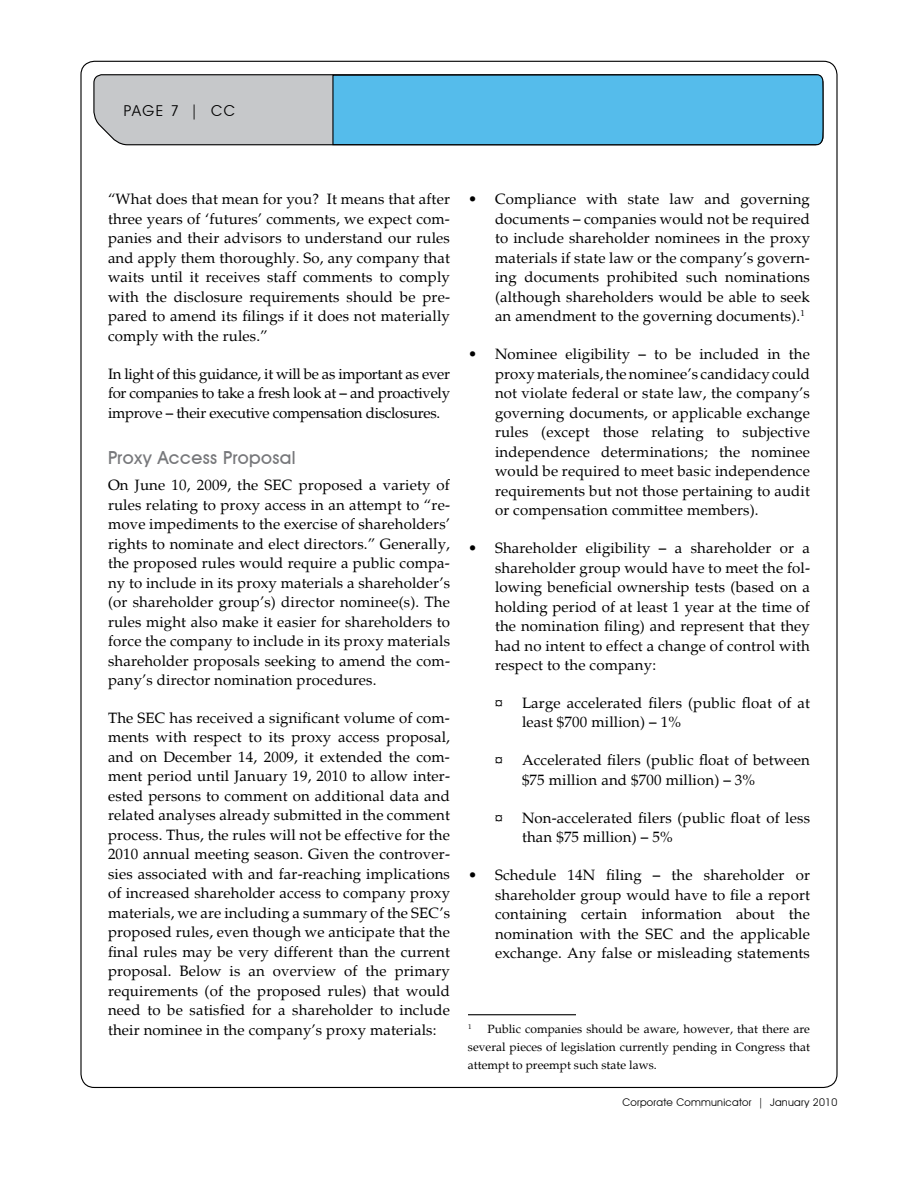
<style>
.page{position:relative;width:918px;height:1188px;background:#fff}
.page>*{position:absolute;margin:0;border:0;box-sizing:border-box;transform-origin:0 0}
.t1{font:500 18px "Avant Garde IT Cby BT";letter-spacing:.02em;color:#77787b}
.t2{font:15px/19.5px "Palatino";letter-spacing:.01em;color:#000;text-align:justify}
.t3{font:15px "Avant Garde IT Cby BT";letter-spacing:.1em;color:#000}
.t4{font:12px/18px "Palatino";color:#000;text-align:justify}
.t5{font:10.5px "Avant Garde IT Cby BT";letter-spacing:.025em;color:#000}
.t6{font:7.05px "Palatino";color:#000}
</style>
<div class="page">
<svg style="left:93px;top:74px;width:239px;height:72px;background:#c0c2c4"></svg>
<div style="left:332px;top:74px;width:492px;height:72px;background:#55bceb"></div>
<hr style="left:468px;top:1014px;width:108px;height:1px;background:#000">
<p class="t3" style="left:124px;top:101px;width:113px">PAGE 7 | CC</p>
<p class="t2" style="left:108px;top:190px;width:344px">“What does that mean for you? It means that after three years of ‘futures’ comments, we expect com&shy;panies and their advisors to understand our rules and apply them thoroughly. So, any company that waits until it receives staff comments to comply with the disclosure requirements should be pre&shy;pared to amend its filings if it does not materially comply with the rules.”</p>
<p class="t2" style="left:108px;top:364px;width:344px">In light of this guidance, it will be as important as ever for companies to take a fresh look at – and proactively improve – their executive compensation disclosures.</p>
<p class="t1" style="left:108px;top:447px;width:189px">Proxy Access Proposal</p>
<p class="t2" style="left:108px;top:476px;width:344px">On June 10, 2009, the SEC proposed a variety of rules relating to proxy access in an attempt to “re&shy;move impediments to the exercise of shareholders’ rights to nominate and elect directors.” Generally, the proposed rules would require a public compa&shy;ny to include in its proxy materials a shareholder’s (or shareholder group’s) director nominee(s). The rules might also make it easier for shareholders to force the company to include in its proxy materials shareholder proposals seeking to amend the com&shy;pany’s director nomination procedures.</p>
<p class="t2" style="left:108px;top:708px;width:344px">The SEC has received a significant volume of com&shy;ments with respect to its proxy access proposal, and on December 14, 2009, it extended the com&shy;ment period until January 19, 2010 to allow inter&shy;ested persons to comment on additional data and related analyses already submitted in the comment process. Thus, the rules will not be effective for the 2010 annual meeting season. Given the controver&shy;sies associated with and far-reaching implications of increased shareholder access to company proxy materials, we are including a summary of the SEC’s proposed rules, even though we anticipate that the final rules may be very different than the current proposal. Below is an overview of the primary requirements (of the proposed rules) that would need to be satisfied for a shareholder to include their nominee in the company’s proxy materials:</p>
<p class="t2" style="left:495px;top:190px;width:317px;text-indent:-27px">• Compliance with state law and governing documents – companies would not be required to include shareholder nominees in the proxy materials if state law or the company’s govern&shy;ing documents prohibited such nominations (although shareholders would be able to seek an amendment to the governing documents).<sup>1</sup></p>
<p class="t2" style="left:495px;top:345px;width:317px;text-indent:-27px">• Nominee eligibility – to be included in the proxy materials, the nominee’s candidacy could not violate federal or state law, the company’s governing documents, or applicable exchange rules (except those relating to subjective independence determinations; the nominee would be required to meet basic independence requirements but not those pertaining to audit or compensation committee members).</p>
<p class="t2" style="left:495px;top:539px;width:317px;text-indent:-27px">• Shareholder eligibility – a shareholder or a shareholder group would have to meet the fol&shy;lowing beneficial ownership tests (based on a holding period of at least 1 year at the time of the nomination filing) and represent that they had no intent to effect a change of control with respect to the company:</p>
<p class="t2" style="left:495px;top:693px;width:9px">¤</p>
<p class="t2" style="left:522px;top:693px;width:289px">Large accelerated filers (public float of at least $700 million) – 1%</p>
<p class="t2" style="left:495px;top:751px;width:9px">¤</p>
<p class="t2" style="left:522px;top:751px;width:290px">Accelerated filers (public float of between $75 million and $700 million) – 3%</p>
<p class="t2" style="left:495px;top:808px;width:9px">¤</p>
<p class="t2" style="left:522px;top:808px;width:290px">Non-accelerated filers (public float of less than $75 million) – 5%</p>
<p class="t2" style="left:495px;top:866px;width:317px;text-indent:-27px">• Schedule 14N filing – the shareholder or shareholder group would have to file a report containing certain information about the nomination with the SEC and the applicable exchange. Any false or misleading statements</p>
<p class="t6" style="left:468px;top:1022px;width:5px">1</p>
<p class="t4" style="left:468px;top:1020px;width:344px;text-indent:20px">Public companies should be aware, however, that there are several pieces of legislation currently pending in Congress that attempt to preempt such state laws.</p>
<p class="t5" style="left:622px;top:1096px;width:217px">Corporate Communicator | January 2010</p>
</div>
